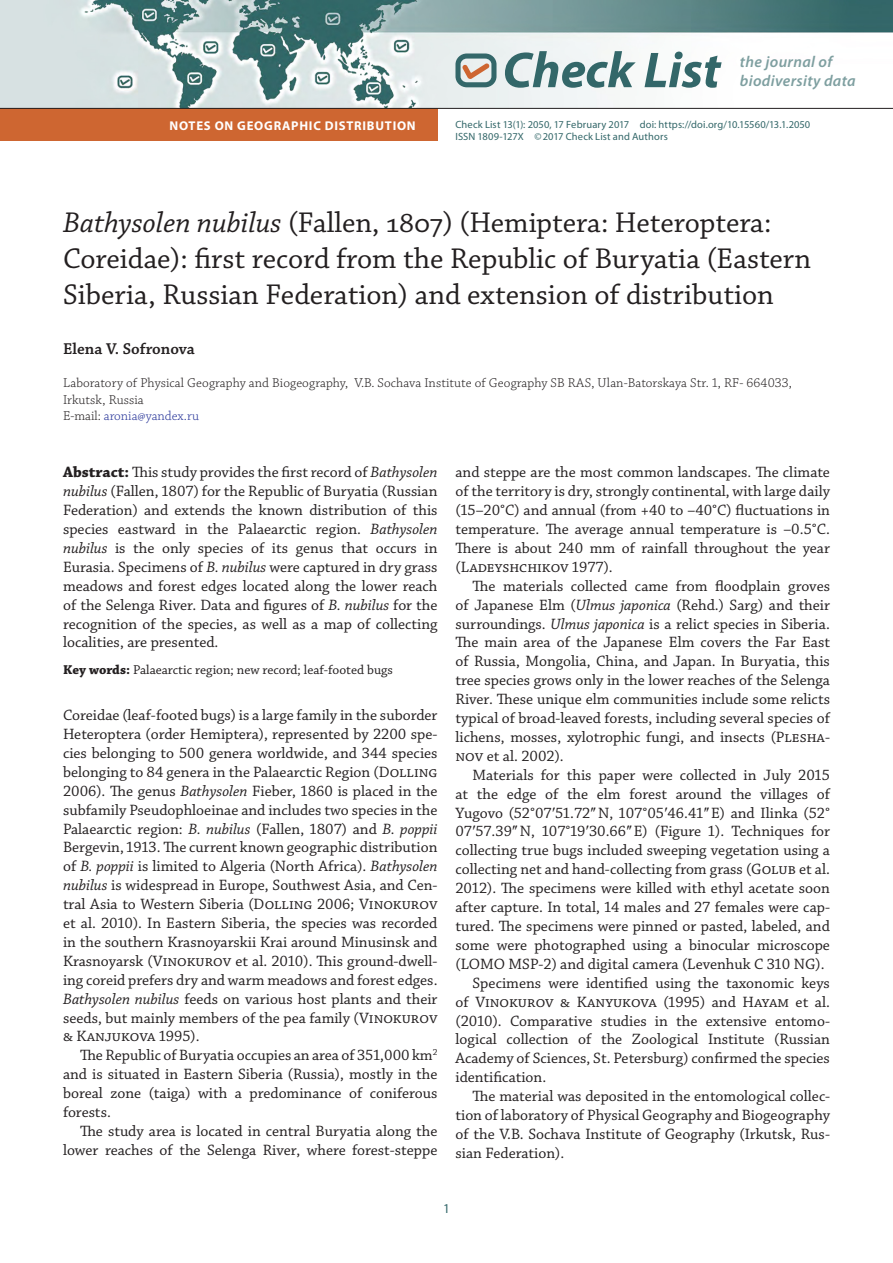
<style>
.page{position:relative;width:893px;height:1263px;background:#fff}
.page>*{position:absolute;margin:0;border:0;box-sizing:border-box;transform-origin:0 0}
.t1{font:italic 700 50.7px "Myriad Pro";color:#336769}
.t2{font:30px/36px "Chaparral Pro";color:#231f20}
.t3{font:600 16.5px "Chaparral Pro";color:#231f20}
.t4{font:15.75px/18.9px "Chaparral Pro";color:#231f20;text-align:justify}
.t5{font:italic 600 15.75px/18.9px "Myriad Pro";letter-spacing:.02em;color:#7e9fa0}
.t6{font:300 13.5px/16.5px "Chaparral Pro";letter-spacing:.005em;color:#231f20}
.t7{font:13.5px "Chaparral Pro";color:#231f20}
.t8{font:13.5px "Myriad Pro";color:#336769}
.t9{font:700 12.75px "Myriad Pro";letter-spacing:.06em;color:#fff}
.t10{font:10.5px/12.6px "Myriad Pro";letter-spacing:.01em;color:#336769}
.s1{font-style:italic}
.s2{color:#293699}
.s3{font-weight:700}
.s4{font-family:"Times New Roman"}
</style>
<div class="page">
<img style="left:0;top:0;width:893px;height:108px">
<svg style="left:455px;top:53px;width:41px;height:34px"></svg>
<div style="left:0;top:109px;width:437px;height:32px;background:#ce6631"></div>
<hr style="left:0;top:108px;width:893px;height:1px;background:#231f20">
<p class="t9" style="left:170px;top:117px;width:246px">NOTES ON GEOGRAPHIC DISTRIBUTION</p>
<h1 class="t1" style="left:502px;top:37px;width:220px">Check List</h1>
<p class="t5" style="left:740px;top:52px;width:117px">the journal of biodiversity data</p>
<p class="t10" style="left:455px;top:118px;width:356px">Check List 13(1): 2050, 17 February 2017 doi: https://doi.org/10.15560/13.1.2050<br>ISSN 1809-127X ©2017 Check List and Authors</p>
<h2 class="t2" style="left:63px;top:206px;width:750px"><span class="s1">Bathysolen nubilus</span> (Fallen, 1807) (Hemiptera: Heteroptera:<br>Coreidae): first record from the Republic of Buryatia (Eastern<br>Siberia, Russian Federation) and extension of distribution</h2>
<p class="t3" style="left:63px;top:339px;width:133px">Elena V. Sofronova</p>
<p class="t6" style="left:63px;top:375px;width:730px">Laboratory of Physical Geography and Biogeography, V.B. Sochava Institute of Geography SB RAS, Ulan-Batorskaya Str. 1, RF- 664033,<br>Irkutsk, Russia<br>E-mail: <span class="s2">aronia@yandex.ru</span></p>
<p class="t4" style="left:63px;top:463px;width:376px"><span class="s3">Abstract:</span> This study provides the first record of <span class="s1">Bathysolen nubilus</span> (Fallen, 1807) for the Republic of Buryatia (Russian Federation) and extends the known distribution of this species eastward in the Palaearctic region. <span class="s1">Bathysolen nubilus</span> is the only species of its genus that occurs in Eurasia. Specimens of <span class="s1">B. nubilus</span> were captured in dry grass meadows and forest edges located along the lower reach of the Selenga River. Data and figures of <span class="s1">B. nubilus</span> for the recognition of the species, as well as a map of collecting localities, are presented.</p>
<p class="t7" style="left:63px;top:662px;width:331px"><span class="s3">Key words:</span> Palaearctic region; new record; leaf-footed bugs</p>
<p class="t4" style="left:63px;top:706px;width:376px">Coreidae (leaf-footed bugs) is a large family in the suborder Heteroptera (order Hemiptera), represented by 2200 spe&shy;cies belonging to 500 genera worldwide, and 344 species belonging to 84 genera in the Palaearctic Region (Dolling 2006). The genus <span class="s1">Bathysolen</span> Fieber, 1860 is placed in the subfamily Pseudophloeinae and includes two species in the Palaearctic region: <span class="s1">B. nubilus</span> (Fallen, 1807) and <span class="s1">B. poppii </span>Bergevin, 1913. The current known geographic distribution of <span class="s1">B. poppii</span> is limited to Algeria (North Africa). <span class="s1">Bathysolen nubilus</span> is widespread in Europe, Southwest Asia, and Cen&shy;tral Asia to Western Siberia (Dolling 2006; Vinokurov et al. 2010). In Eastern Siberia, the species was recorded in the southern Krasnoyarskii Krai around Minusinsk and Krasnoyarsk (Vinokurov et al. 2010). This ground-dwell&shy;ing coreid prefers dry and warm meadows and forest edges.<br><span class="s1">Bathysolen nubilus</span> feeds on various host plants and their seeds, but mainly members of the pea family (Vinokurov &amp; Kanjukova 1995).</p>
<p class="t4" style="left:63px;top:1046px;width:376px;text-indent:17px">The Republic of Buryatia occupies an area of 351,000 km<sup>2 </sup>and is situated in Eastern Siberia (Russia), mostly in the boreal zone (taiga) with a predominance of coniferous forests.</p>
<p class="t4" style="left:63px;top:1122px;width:376px;text-align:right">The study area is located in central Buryatia along the lower reaches of the Selenga River, where forest-steppe</p>
<p class="t4" style="left:455px;top:463px;width:376px">and steppe are the most common landscapes. The climate of the territory is dry, strongly continental, with large daily (15–20°C) and annual (from +40 to –40°C) fluctuations in temperature. The average annual temperature is –0.5°C.<br>There is about 240 mm of rainfall throughout the year (Ladeyshchikov 1977).</p>
<p class="t4" style="left:455px;top:577px;width:376px;text-indent:17px">The materials collected came from floodplain groves of Japanese Elm (<span class="s1">Ulmus japonica</span> (Rehd.) Sarg) and their surroundings. <span class="s1">Ulmus japonica</span> is a relict species in Siberia.<br>The main area of the Japanese Elm covers the Far East of Russia, Mongolia, China, and Japan. In Buryatia, this tree species grows only in the lower reaches of the Selenga River. These unique elm communities include some relicts typical of broad-leaved forests, including several species of lichens, mosses, xylotrophic fungi, and insects (Plesha&shy;nov et al. 2002).</p>
<p class="t4" style="left:472px;top:766px;width:359px">Materials for this paper were collected in July 2015</p>
<p class="t4" style="left:455px;top:785px;width:376px">at the edge of the elm forest around the villages of</p>
<p class="t4" style="left:455px;top:804px;width:376px">Yugovo (52°07<span class="s4">ʹ</span>51.72<span class="s4">ʺ</span>N, 107°05<span class="s4">ʹ</span>46.41<span class="s4">ʺ</span> E) and Ilinka (52°</p>
<p class="t4" style="left:455px;top:823px;width:376px">07<span class="s4">ʹ</span>57.39<span class="s4">ʺ</span>N, 107°19<span class="s4">ʹ</span>30.66<span class="s4">ʺ</span>E) (Figure 1). Techniques for</p>
<p class="t4" style="left:455px;top:841px;width:376px">collecting true bugs included sweeping vegetation using a</p>
<p class="t4" style="left:455px;top:860px;width:376px">collecting net and hand-collecting from grass (Golub et al.</p>
<p class="t4" style="left:455px;top:879px;width:376px">2012). The specimens were killed with ethyl acetate soon</p>
<p class="t4" style="left:455px;top:898px;width:376px">after capture. In total, 14 males and 27 females were cap-</p>
<p class="t4" style="left:455px;top:917px;width:376px">tured. The specimens were pinned or pasted, labeled, and</p>
<p class="t4" style="left:455px;top:936px;width:376px">some were photographed using a binocular microscope</p>
<p class="t4" style="left:455px;top:955px;width:370px">(LOMO MSP-2) and digital camera (Levenhuk C 310 NG).</p>
<p class="t4" style="left:472px;top:974px;width:359px">Specimens were identified using the taxonomic keys</p>
<p class="t4" style="left:455px;top:993px;width:376px">of Vinokurov &amp; Kanyukova (1995) and Hayam et al.</p>
<p class="t4" style="left:455px;top:1012px;width:376px">(2010). Comparative studies in the extensive entomo-</p>
<p class="t4" style="left:455px;top:1030px;width:376px">logical collection of the Zoological Institute (Russian</p>
<p class="t4" style="left:455px;top:1049px;width:376px">Academy of Sciences, St. Petersburg) confirmed the species</p>
<p class="t4" style="left:455px;top:1068px;width:92px">identification.</p>
<p class="t4" style="left:472px;top:1087px;width:359px">The material was deposited in the entomological collec-</p>
<p class="t4" style="left:455px;top:1106px;width:376px">tion of laboratory of Physical Geography and Biogeography</p>
<p class="t4" style="left:455px;top:1125px;width:376px">of the V.B. Sochava Institute of Geography (Irkutsk, Rus-</p>
<p class="t4" style="left:455px;top:1144px;width:110px">sian Federation).</p>
<p class="t8" style="left:443px;top:1200px;width:8px">1</p>
</div>
